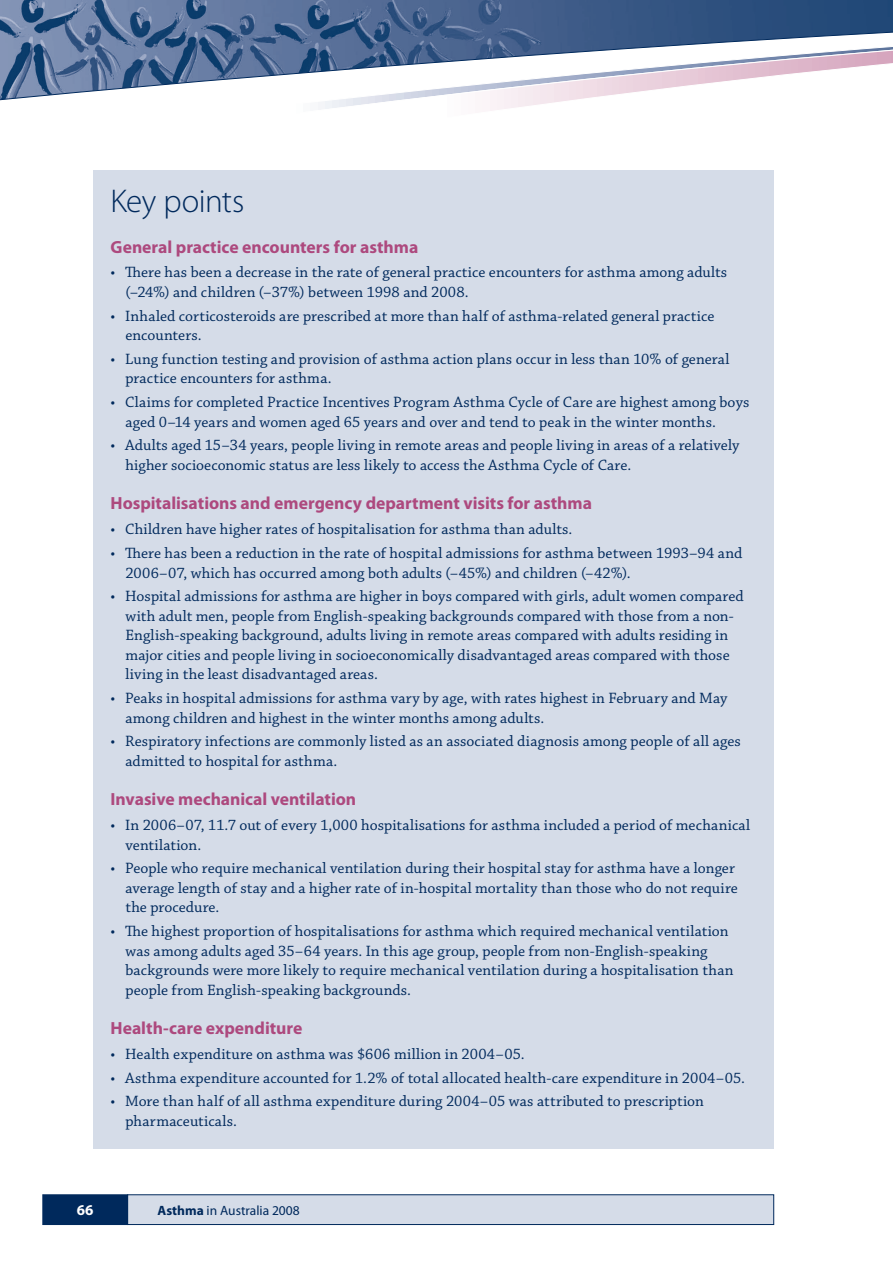
<style>
.page{position:relative;width:893px;height:1263px;background:#fff}
.page>*{position:absolute;margin:0;border:0;box-sizing:border-box;transform-origin:0 0}
.t1{font:300 33px "Myriad Pro";letter-spacing:-.015em;color:#00295c}
.t2{font:700 17.7px "Myriad Pro";color:#ad497e}
.t3{font:15.75px/19.5px "Chaparral Pro";letter-spacing:.005em;color:#00295c}
.t4{font:700 15px "Myriad Pro";color:#fff}
.t5{font:13.5px "Myriad Pro";color:#00295c}
.s1{font-weight:700}
</style>
<div class="page">
<img style="left:0;top:0;width:893px;height:14px">
<svg style="left:0;top:14px;width:892px;height:8px;background:#44628d"></svg>
<svg style="left:0;top:22px;width:892px;height:89px"></svg>
<div style="left:128px;top:1195px;width:646px;height:29px;background:#d5dce8"></div>
<div style="left:127px;top:1194px;width:647px;height:31px;border:1px solid #00295c"></div>
<div style="left:43px;top:1195px;width:84px;height:29px;background:#00295c"></div>
<div style="left:43px;top:1194px;width:85px;height:31px;border:1px solid #00295c"></div>
<svg style="left:892px;top:14px;width:1px;height:49px"></svg>
<div style="left:94px;top:170px;width:680px;height:978px;background:#d5dce8"></div>
<h1 class="t1" style="left:111px;top:181px;width:135px">Key points</h1>
<p class="t2" style="left:111px;top:235px;width:309px">General practice encounters for asthma</p>
<p class="t3" style="left:125px;top:263px;width:603px;text-indent:-15px">• There has been a decrease in the rate of general practice encounters for asthma among adults (–24%) and children (–37%) between 1998 and 2008.</p>
<p class="t3" style="left:125px;top:307px;width:590px;text-indent:-15px">• Inhaled corticosteroids are prescribed at more than half of asthma-related general practice encounters.</p>
<p class="t3" style="left:125px;top:350px;width:606px;text-indent:-15px">• Lung function testing and provision of asthma action plans occur in less than 10% of general practice encounters for asthma.</p>
<p class="t3" style="left:125px;top:393px;width:625px;text-indent:-15px">• Claims for completed Practice Incentives Program Asthma Cycle of Care are highest among boys aged 0–14 years and women aged 65 years and over and tend to peak in the winter months.</p>
<p class="t3" style="left:125px;top:436px;width:615px;text-indent:-15px">• Adults aged 15–34 years, people living in remote areas and people living in areas of a relatively higher socioeconomic status are less likely to access the Asthma Cycle of Care.</p>
<p class="t2" style="left:111px;top:492px;width:483px">Hospitalisations and emergency department visits for asthma</p>
<p class="t3" style="left:111px;top:520px;width:463px">• Children have higher rates of hospitalisation for asthma than adults.</p>
<p class="t3" style="left:125px;top:544px;width:618px;text-indent:-15px">• There has been a reduction in the rate of hospital admissions for asthma between 1993–94 and<br>2006–07, which has occurred among both adults (–45%) and children (–42%).</p>
<p class="t3" style="left:125px;top:587px;width:620px;text-indent:-15px">• Hospital admissions for asthma are higher in boys compared with girls, adult women compared with adult men, people from English-speaking backgrounds compared with those from a non-English-speaking background, adults living in remote areas compared with adults residing in major cities and people living in socioeconomically disadvantaged areas compared with those living in the least disadvantaged areas.</p>
<p class="t3" style="left:125px;top:689px;width:604px;text-indent:-15px">• Peaks in hospital admissions for asthma vary by age, with rates highest in February and May among children and highest in the winter months among adults.</p>
<p class="t3" style="left:125px;top:732px;width:617px;text-indent:-15px">• Respiratory infections are commonly listed as an associated diagnosis among people of all ages admitted to hospital for asthma.</p>
<p class="t2" style="left:111px;top:788px;width:247px">Invasive mechanical ventilation</p>
<p class="t3" style="left:125px;top:816px;width:626px;text-indent:-15px">• In 2006–07, 11.7 out of every 1,000 hospitalisations for asthma included a period of mechanical ventilation.</p>
<p class="t3" style="left:125px;top:859px;width:614px;text-indent:-15px">• People who require mechanical ventilation during their hospital stay for asthma have a longer average length of stay and a higher rate of in-hospital mortality than those who do not require the procedure.</p>
<p class="t3" style="left:125px;top:922px;width:610px;text-indent:-15px">• The highest proportion of hospitalisations for asthma which required mechanical ventilation was among adults aged 35–64 years. In this age group, people from non-English-speaking backgrounds were more likely to require mechanical ventilation during a hospitalisation than people from English-speaking backgrounds.</p>
<p class="t2" style="left:111px;top:1017px;width:193px">Health-care expenditure</p>
<p class="t3" style="left:111px;top:1045px;width:416px">• Health expenditure on asthma was $606 million in 2004–05.</p>
<p class="t3" style="left:111px;top:1068px;width:636px">• Asthma expenditure accounted for 1.2% of total allocated health-care expenditure in 2004–05.</p>
<p class="t3" style="left:125px;top:1092px;width:580px;text-indent:-15px">• More than half of all asthma expenditure during 2004–05 was attributed to prescription pharmaceuticals.</p>
<p class="t4" style="left:77px;top:1200px;width:18px">66</p>
<p class="t5" style="left:158px;top:1202px;width:144px"><span class="s1">Asthma</span> in Australia 2008</p>
</div>
